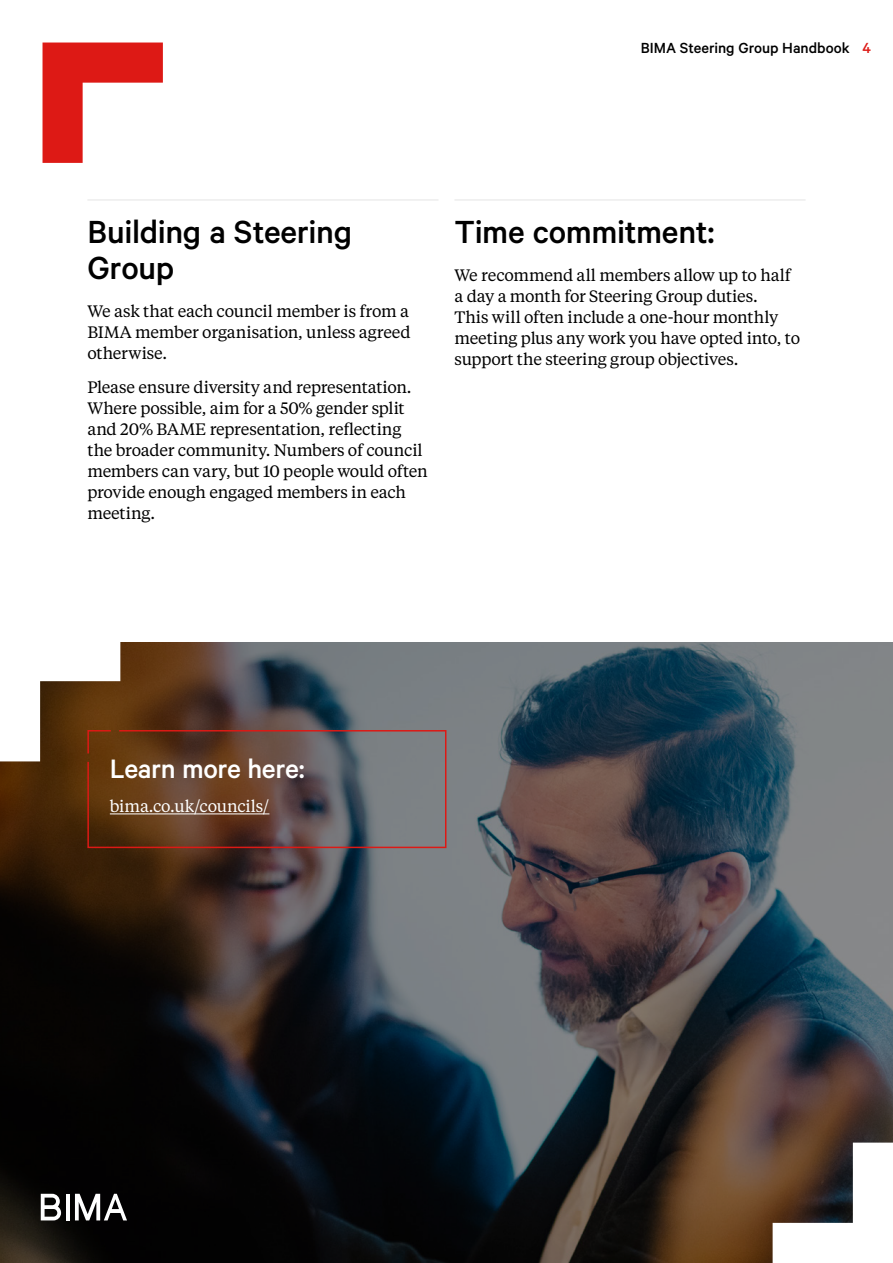
<style>
.page{position:relative;width:893px;height:1263px;background:#fff}
.page>*{position:absolute;margin:0;border:0;box-sizing:border-box;transform-origin:0 0}
.t1{font:500 36px/36px "Calibre";letter-spacing:-.01em;color:#000}
.t2{font:500 30px "Calibre";letter-spacing:-.015em;color:#fff}
.t3{font:16.5px/21px "Tiempos Text";letter-spacing:-.015em;color:#000}
.t4{font:500 16.5px "Calibre";color:#000}
.t5{font:16.5px "Tiempos Text";letter-spacing:-.01em;color:#fff}
.s1{color:#dd1915}
</style>
<div class="page">
<img style="left:0;top:642px;width:893px;height:621px">
<svg style="left:773px;top:1142px;width:120px;height:121px"></svg>
<hr style="left:87px;top:199px;width:351px;height:2px;background:#ededed">
<hr style="left:454px;top:199px;width:352px;height:2px;background:#ededed">
<svg style="left:43px;top:43px;width:120px;height:120px"></svg>
<svg style="left:0;top:642px;width:447px;height:207px;background:#6e5b4f"></svg>
<hr style="left:110px;top:814px;width:159px;height:1px;background:#fff">
<svg style="left:41px;top:1194px;width:20px;height:26px"></svg>
<hr style="left:66px;top:1194px;width:4px;height:26px;background:#fff">
<svg style="left:75px;top:1194px;width:52px;height:26px"></svg>
<p class="t4" style="left:641px;top:38px;width:232px">BIMA Steering Group Handbook <span class="s1">4</span></p>
<h1 class="t1" style="left:87px;top:213px;width:266px">Building a Steering<br>Group</h1>
<p class="t3" style="left:87px;top:300px;width:325px;text-align:justify">We ask that each council member is from a BIMA member organisation, unless agreed otherwise.</p>
<p class="t3" style="left:87px;top:376px;width:342px">Please ensure diversity and representation.<br>Where possible, aim for a 50% gender split and 20% BAME representation, reflecting the broader community. Numbers of council members can vary, but 10 people would often provide enough engaged members in each meeting.</p>
<h1 class="t1" style="left:454px;top:213px;width:262px">Time commitment:</h1>
<p class="t3" style="left:454px;top:264px;width:347px">We recommend all members allow up to half a day a month for Steering Group duties.<br>This will often include a one-hour monthly meeting plus any work you have opted into, to support the steering group objectives.</p>
<h2 class="t2" style="left:110px;top:751px;width:196px">Learn more here:</h2>
<p class="t5" style="left:110px;top:795px;width:161px">bima.co.uk/councils/</p>
</div>
